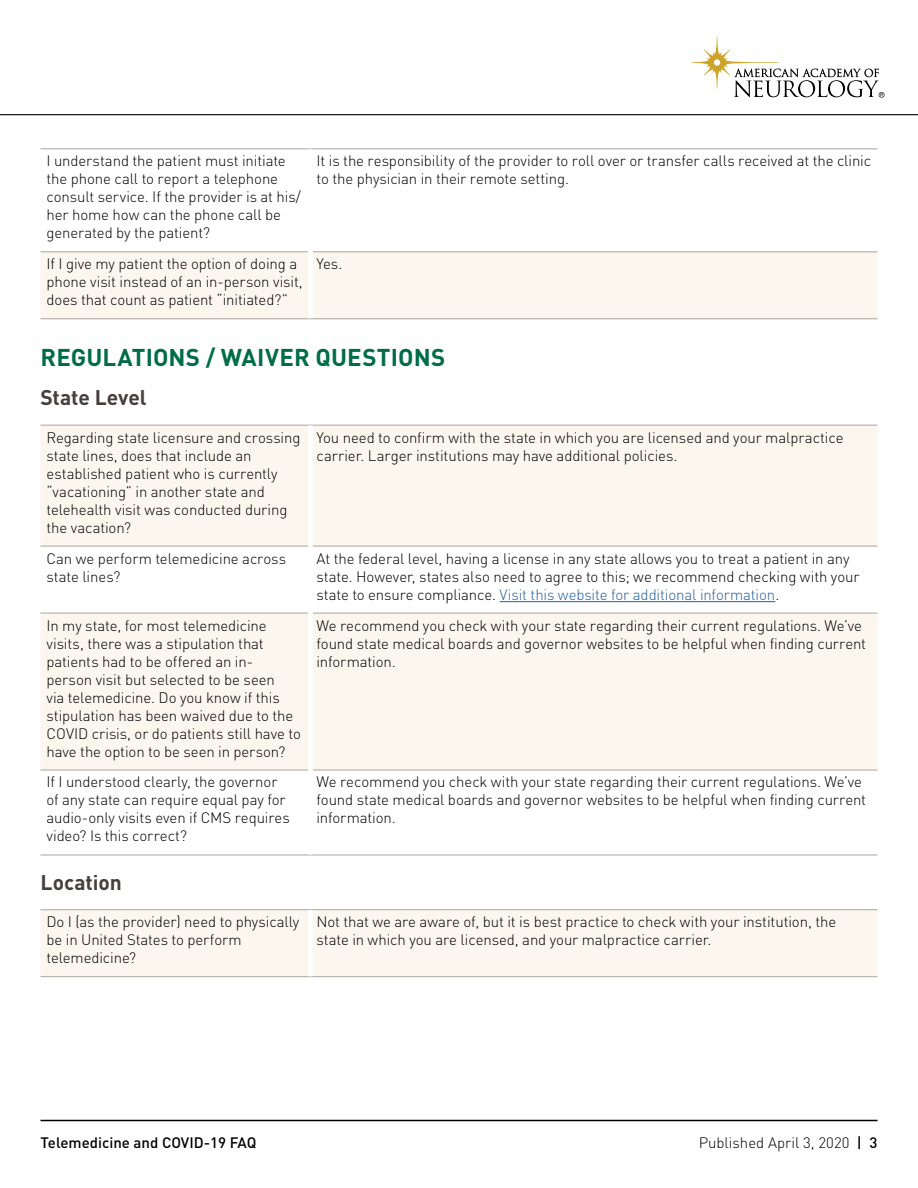
<style>
.page{position:relative;width:918px;height:1188px;background:#fff}
.page>*{position:absolute;margin:0;border:0;box-sizing:border-box;transform-origin:0 0}
.t1{font:700 24px "DIN Pro";color:#006d48}
.t2{font:700 21px "DIN Pro";letter-spacing:-.005em;color:#45403e}
.t3{font:300 15px/18px "DIN Pro";letter-spacing:-.005em;color:#000}
.t4{font:500 15px "DIN Pro";color:#000}
.s1{color:#215e9e}
.s2{font-weight:500}
</style>
<div class="page">
<svg style="left:691px;top:37px;width:193px;height:61px"></svg>
<hr style="left:0;top:114px;width:918px;height:1px;background:#000">
<hr style="left:40px;top:1120px;width:838px;height:1px;background:#000">
<div style="left:40px;top:252px;width:838px;height:66px;background:#fbf7ee"></div>
<hr style="left:40px;top:148px;width:270px;height:1px;background:#aba4a1">
<hr style="left:310px;top:148px;width:568px;height:1px;background:#aba4a1">
<hr style="left:40px;top:251px;width:268px;height:1px;background:#aba4a1">
<hr style="left:313px;top:251px;width:565px;height:1px;background:#aba4a1">
<hr style="left:40px;top:318px;width:270px;height:1px;background:#aba4a1">
<div style="left:308px;top:252px;width:5px;height:66px;background:#fff"></div>
<hr style="left:310px;top:318px;width:568px;height:1px;background:#aba4a1">
<svg style="left:40px;top:426px;width:838px;height:344px;fill:#fbf7ee"></svg>
<hr style="left:40px;top:546px;width:268px;height:1px;background:#aba4a1">
<hr style="left:313px;top:546px;width:565px;height:1px;background:#aba4a1">
<hr style="left:40px;top:613px;width:268px;height:1px;background:#aba4a1">
<hr style="left:313px;top:613px;width:565px;height:1px;background:#aba4a1">
<hr style="left:40px;top:770px;width:268px;height:1px;background:#aba4a1">
<hr style="left:313px;top:770px;width:565px;height:1px;background:#aba4a1">
<hr style="left:310px;top:425px;width:568px;height:1px;background:#aba4a1">
<hr style="left:310px;top:855px;width:568px;height:1px;background:#aba4a1">
<hr style="left:40px;top:425px;width:270px;height:1px;background:#aba4a1">
<hr style="left:40px;top:855px;width:270px;height:1px;background:#aba4a1">
<div style="left:308px;top:426px;width:5px;height:120px;background:#fff"></div>
<div style="left:308px;top:546px;width:5px;height:67px;background:#fff"></div>
<div style="left:308px;top:613px;width:5px;height:157px;background:#fff"></div>
<hr style="left:500px;top:601px;width:275px;height:1px;background:#215e9e">
<div style="left:40px;top:910px;width:838px;height:66px;background:#fbf7ee"></div>
<hr style="left:310px;top:909px;width:568px;height:1px;background:#aba4a1">
<hr style="left:310px;top:976px;width:568px;height:1px;background:#aba4a1">
<hr style="left:40px;top:909px;width:270px;height:1px;background:#aba4a1">
<hr style="left:40px;top:976px;width:270px;height:1px;background:#aba4a1">
<div style="left:308px;top:910px;width:5px;height:66px;background:#fff"></div>
<p class="t3" style="left:46px;top:151px;width:256px">I understand the patient must initiate the phone call to report a telephone consult service. If the provider is at his/ her home how can the phone call be generated by the patient?</p>
<p class="t3" style="left:316px;top:151px;width:556px">It is the responsibility of the provider to roll over or transfer calls received at the clinic to the physician in their remote setting.</p>
<p class="t3" style="left:46px;top:254px;width:258px">If I give my patient the option of doing a phone visit instead of an in-person visit, does that count as patient “initiated?”</p>
<p class="t3" style="left:316px;top:254px;width:27px">Yes.</p>
<h1 class="t1" style="left:41px;top:339px;width:406px">REGULATIONS / WAIVER QUESTIONS</h1>
<h2 class="t2" style="left:40px;top:381px;width:108px">State Level</h2>
<p class="t3" style="left:46px;top:427px;width:256px">Regarding state licensure and crossing state lines, does that include an established patient who is currently “vacationing” in another state and telehealth visit was conducted during the vacation?</p>
<p class="t3" style="left:316px;top:427px;width:529px">You need to confirm with the state in which you are licensed and your malpractice carrier. Larger institutions may have additional policies.</p>
<p class="t3" style="left:46px;top:548px;width:241px">Can we perform telemedicine across state lines?</p>
<p class="t3" style="left:316px;top:548px;width:545px">At the federal level, having a license in any state allows you to treat a patient in any state. However, states also need to agree to this; we recommend checking with your state to ensure compliance. <span class="s1">Visit this website for additional information</span>.</p>
<p class="t3" style="left:46px;top:615px;width:256px">In my state, for most telemedicine visits, there was a stipulation that patients had to be offered an in&shy;person visit but selected to be seen<br>via telemedicine. Do you know if this stipulation has been waived due to the COVID crisis, or do patients still have to have the option to be seen in person?</p>
<p class="t3" style="left:316px;top:615px;width:551px">We recommend you check with your state regarding their current regulations. We’ve found state medical boards and governor websites to be helpful when finding current information.</p>
<p class="t3" style="left:46px;top:772px;width:245px">If I understood clearly, the governor of any state can require equal pay for audio-only visits even if CMS requires video? Is this correct?</p>
<p class="t3" style="left:316px;top:772px;width:551px">We recommend you check with your state regarding their current regulations. We’ve found state medical boards and governor websites to be helpful when finding current information.</p>
<h2 class="t2" style="left:40px;top:866px;width:83px">Location</h2>
<p class="t3" style="left:46px;top:912px;width:254px">Do I (as the provider) need to physically be in United States to perform telemedicine?</p>
<p class="t3" style="left:316px;top:912px;width:521px">Not that we are aware of, but it is best practice to check with your institution, the state in which you are licensed, and your malpractice carrier.</p>
<p class="t4" style="left:40px;top:1130px;width:218px">Telemedicine and COVID-19 FAQ</p>
<p class="t3" style="left:699px;top:1132px;width:180px">Published April 3, 2020 <span class="s2">| 3</span></p>
</div>
